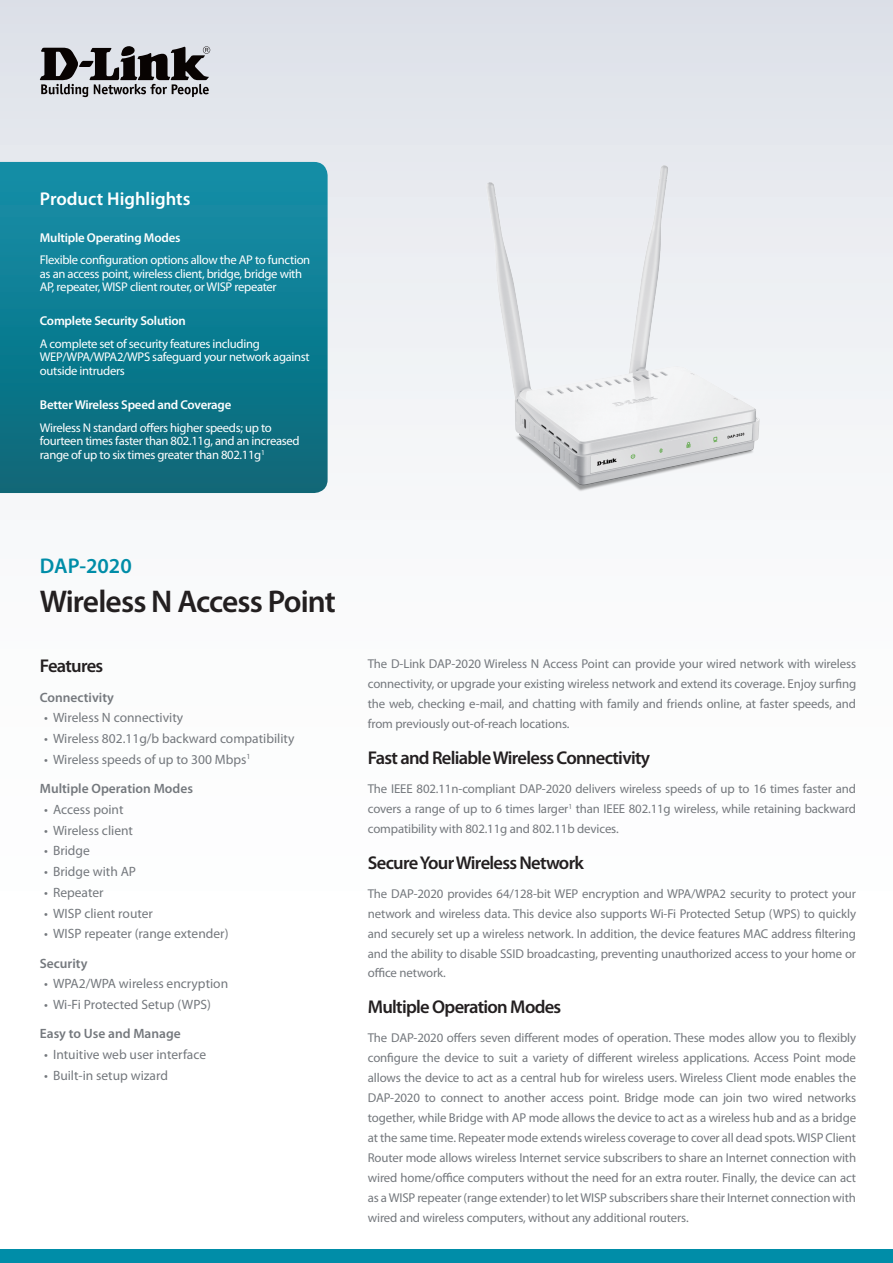
<style>
.page{position:relative;width:893px;height:1263px;background:#fff}
.page>*{position:absolute;margin:0;border:0;box-sizing:border-box;transform-origin:0 0}
.t1{font:600 31.5px "Myriad Pro";letter-spacing:-.025em;color:#231f20}
.t2{font:600 21.3px "Myriad Pro";color:#008da8}
.t3{font:600 18.6px "Myriad Pro";letter-spacing:-.04em;color:#231f20}
.t4{font:600 18.6px "Myriad Pro";color:#fff}
.t5{font:13.5px/29.2px "Myriad Pro";color:#74787d}
.t6{font:600 13.5px "Myriad Pro";color:#74787d}
.t7{font:12.9px/20px "Myriad Pro";letter-spacing:-.01em;color:#74787d;text-align:justify}
.t8{font:600 12.9px "Myriad Pro";letter-spacing:-.015em;color:#fff}
.t9{font:12.6px/13.5px "Myriad Pro";letter-spacing:-.025em;color:#fff}
.s1{font-weight:600}
</style>
<div class="page">
<div style="left:0;top:0;width:893px;height:1084px;background:linear-gradient(to bottom,#e3e6ec,#fff)"></div>
<div style="left:0;top:1249px;width:893px;height:14px;background:#008da8"></div>
<svg style="left:0;top:162px;width:328px;height:331px;background:#0f7c90"></svg>
<svg style="left:40px;top:46px;width:170px;height:51px;background:#807f83"></svg>
<img style="left:466px;top:145px;width:315px;height:359px">
<h3 class="t4" style="left:40px;top:187px;width:152px">Product Highlights</h3>
<p class="t8" style="left:40px;top:229px;width:142px">Multiple Operating Modes</p>
<p class="t9" style="left:40px;top:253px;width:272px">Flexible configuration options allow the AP to function as an access point, wireless client, bridge, bridge with<br>AP, repeater, WISP client router, or WISP repeater</p>
<p class="t8" style="left:40px;top:313px;width:147px">Complete Security Solution</p>
<p class="t9" style="left:40px;top:337px;width:271px">A complete set of security features including<br>WEP/WPA/WPA2/WPS safeguard your network against outside intruders</p>
<p class="t8" style="left:40px;top:397px;width:193px">Better Wireless Speed and Coverage</p>
<p class="t9" style="left:40px;top:421px;width:261px">Wireless N standard offers higher speeds; up to fourteen times faster than 802.11g, and an increased range of up to six times greater than 802.11g<sup>1</sup></p>
<h2 class="t2" style="left:40px;top:552px;width:93px">DAP-2020</h2>
<h1 class="t1" style="left:40px;top:582px;width:298px">Wireless N Access Point</h1>
<h3 class="t3" style="left:40px;top:654px;width:65px">Features</h3>
<p class="t6" style="left:40px;top:688px;width:76px">Connectivity</p>
<p class="t5" style="left:44px;top:703px;width:141px">• Wireless N connectivity</p>
<p class="t5" style="left:44px;top:724px;width:252px">• Wireless 802.11g/b backward compatibility</p>
<p class="t5" style="left:40px;top:744px;width:212px;text-indent:4px">• Wireless speeds of up to 300 Mbps<sup>1<br></sup><span class="s1">Multiple Operation Modes</span></p>
<p class="t5" style="left:44px;top:794px;width:81px">• Access point</p>
<p class="t5" style="left:44px;top:815px;width:90px">• Wireless client</p>
<p class="t5" style="left:44px;top:836px;width:47px">• Bridge</p>
<p class="t5" style="left:44px;top:857px;width:94px">• Bridge with AP</p>
<p class="t5" style="left:44px;top:877px;width:61px">• Repeater</p>
<p class="t5" style="left:44px;top:898px;width:110px">• WISP client router</p>
<p class="t5" style="left:44px;top:919px;width:186px">• WISP repeater (range extender)</p>
<p class="t6" style="left:40px;top:954px;width:49px">Security</p>
<p class="t5" style="left:44px;top:969px;width:186px">• WPA2/WPA wireless encryption</p>
<p class="t5" style="left:44px;top:990px;width:168px">• Wi-Fi Protected Setup (WPS)</p>
<p class="t6" style="left:40px;top:1025px;width:142px">Easy to Use and Manage</p>
<p class="t5" style="left:44px;top:1040px;width:164px">• Intuitive web user interface</p>
<p class="t5" style="left:44px;top:1060px;width:125px">• Built-in setup wizard</p>
<p class="t7" style="left:368px;top:654px;width:490px">The D-Link DAP-2020 Wireless N Access Point can provide your wired network with wireless connectivity, or upgrade your existing wireless network and extend its coverage. Enjoy surfing the web, checking e-mail, and chatting with family and friends online, at faster speeds, and from previously out-of-reach locations.</p>
<h3 class="t3" style="left:368px;top:746px;width:284px">Fast and Reliable Wireless Connectivity</h3>
<p class="t7" style="left:368px;top:778px;width:490px">The IEEE 802.11n-compliant DAP-2020 delivers wireless speeds of up to 16 times faster and covers a range of up to 6 times larger<sup>1</sup> than IEEE 802.11g wireless, while retaining backward compatibility with 802.11g and 802.11b devices.</p>
<h3 class="t3" style="left:368px;top:851px;width:218px">Secure Your Wireless Network</h3>
<p class="t7" style="left:368px;top:883px;width:490px">The DAP-2020 provides 64/128-bit WEP encryption and WPA/WPA2 security to protect your network and wireless data. This device also supports Wi-Fi Protected Setup (WPS) to quickly and securely set up a wireless network. In addition, the device features MAC address filtering and the ability to disable SSID broadcasting, preventing unauthorized access to your home or office network.</p>
<h3 class="t3" style="left:368px;top:995px;width:195px">Multiple Operation Modes</h3>
<p class="t7" style="left:368px;top:1028px;width:490px">The DAP-2020 offers seven different modes of operation. These modes allow you to flexibly configure the device to suit a variety of different wireless applications. Access Point mode allows the device to act as a central hub for wireless users. Wireless Client mode enables the DAP-2020 to connect to another access point. Bridge mode can join two wired networks together, while Bridge with AP mode allows the device to act as a wireless hub and as a bridge at the same time. Repeater mode extends wireless coverage to cover all dead spots. WISP Client Router mode allows wireless Internet service subscribers to share an Internet connection with wired home/office computers without the need for an extra router. Finally, the device can act as a WISP repeater (range extender) to let WISP subscribers share their Internet connection with wired and wireless computers, without any additional routers.</p>
</div>
